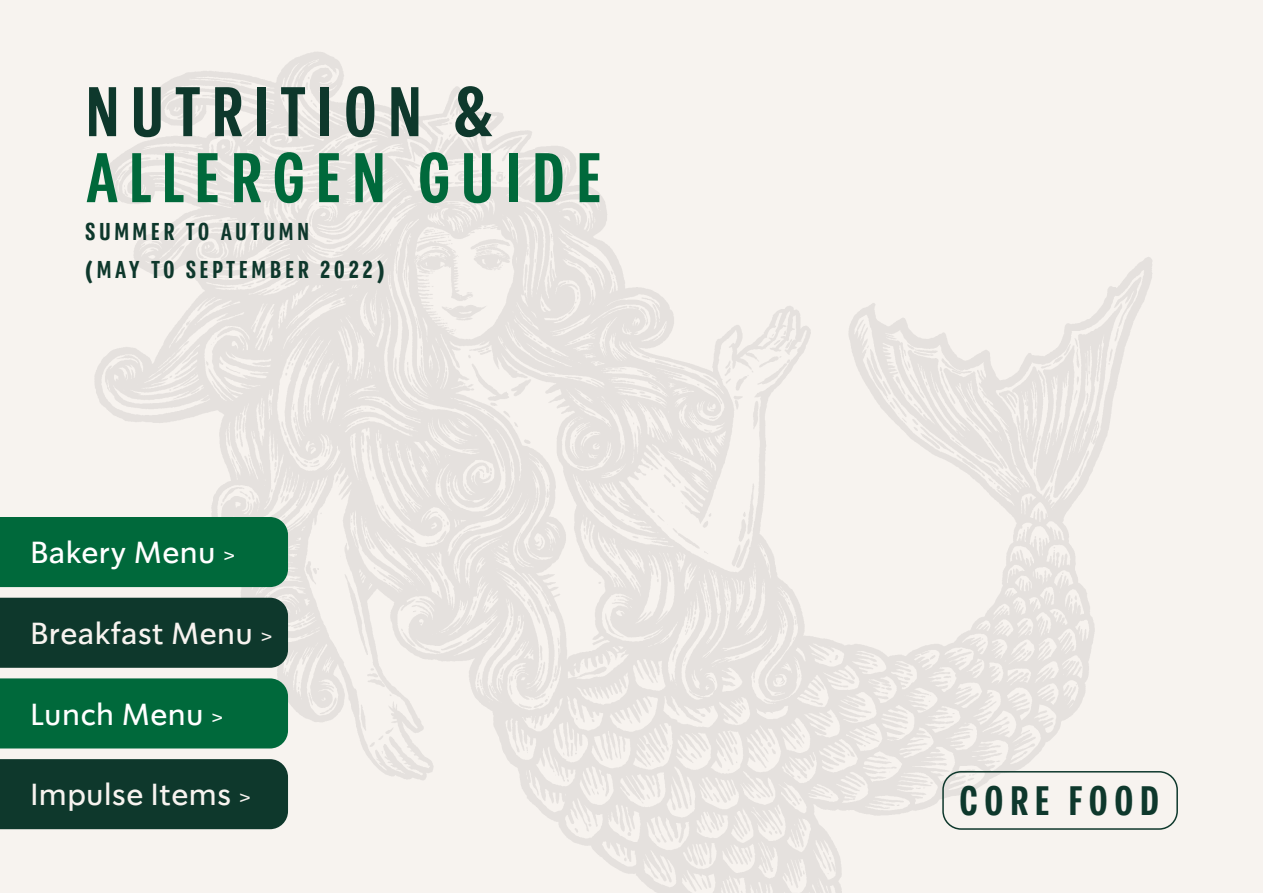
<style>
.page{position:relative;width:1263px;height:893px;background:#f7f3ef}
.page>*{position:absolute;margin:0;border:0;box-sizing:border-box;transform-origin:0 0}
.t1{font:700 69px/66px "Pike";letter-spacing:.15em;color:#00693b}
.t2{font:700 40.5px "Pike";letter-spacing:.15em;color:#0e382c}
.t3{font:30px "So Do Sans";color:#f7f3ef}
.t4{font:30px "So Do Sans";color:#fff}
.t5{font:700 24px "Pike";letter-spacing:.15em;color:#0e382c}
.s1{color:#0e382c}
.s2{font-size:21px}
</style>
<div class="page">
<img style="left:2px;top:52px;width:1176px;height:839px">
<div style="left:942px;top:771px;width:236px;height:59px;border:2px solid #0e382c;border-radius:18px"></div>
<div style="left:2px;top:517px;width:286px;height:70px;background:#00693b"></div>
<div style="left:2px;top:598px;width:286px;height:70px;background:#0e382c"></div>
<div style="left:2px;top:678px;width:286px;height:70px;background:#00693b"></div>
<div style="left:2px;top:759px;width:286px;height:70px;background:#0e382c"></div>
<p class="t1" style="left:85px;top:80px;width:518px"><span class="s1">NUTRITION &amp;<br></span>ALLERGEN GUIDE</p>
<p class="t5" style="left:85px;top:217px;width:226px">SUMMER TO AUTUMN</p>
<p class="t5" style="left:85px;top:255px;width:301px">(MAY TO SEPTEMBER 2022)</p>
<p class="t4" style="left:30px;top:535px;width:207px">Bakery Menu <span class="s2">&gt;</span></p>
<p class="t3" style="left:30px;top:616px;width:244px">Breakfast Menu <span class="s2">&gt;</span></p>
<p class="t4" style="left:30px;top:697px;width:195px">Lunch Menu <span class="s2">&gt;</span></p>
<p class="t3" style="left:30px;top:777px;width:222px">Impulse Items <span class="s2">&gt;</span></p>
<p class="t2" style="left:959px;top:776px;width:202px">CORE FOOD</p>
</div>
